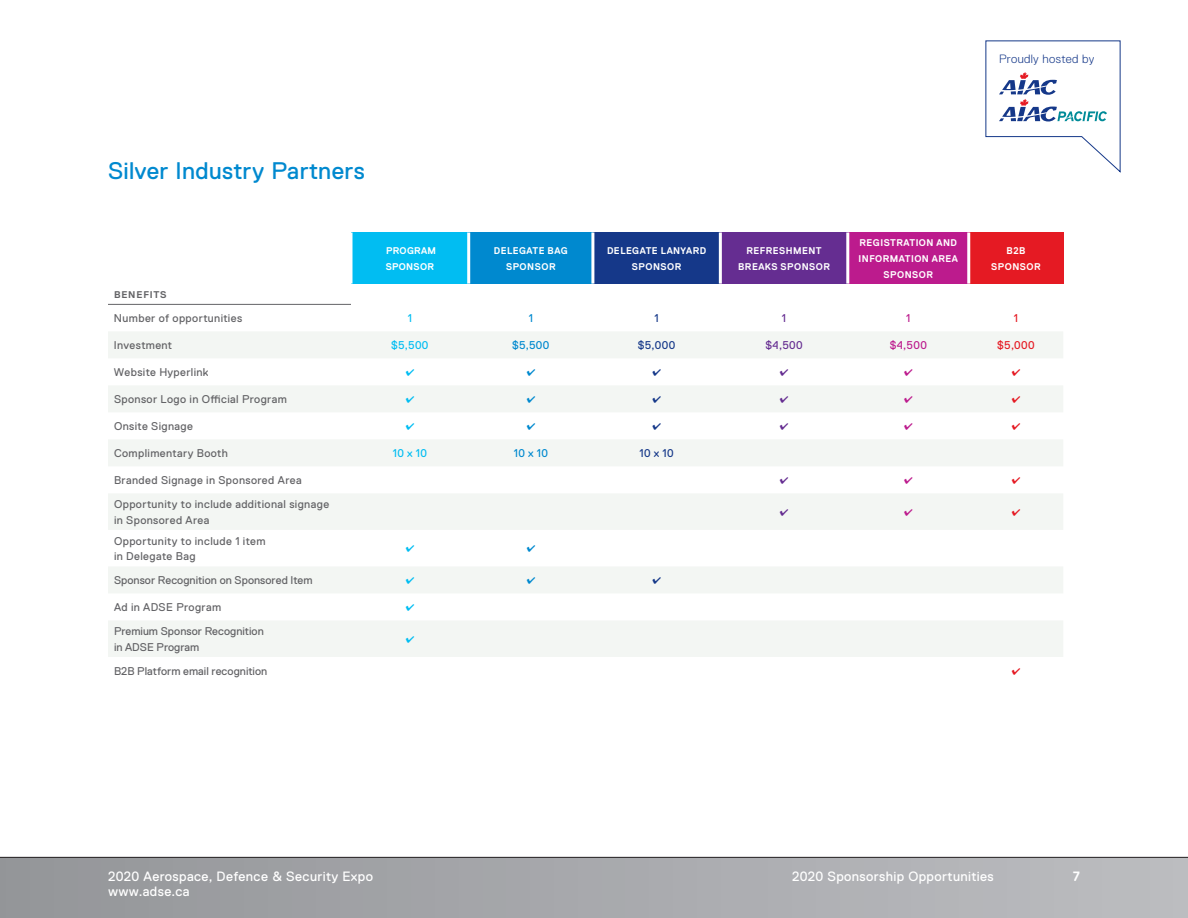
<style>
.page{position:relative;width:1188px;height:918px;background:#fff}
.page>*{position:absolute;margin:0;border:0;box-sizing:border-box;transform-origin:0 0}
.t1{font:24px "Replica Pro";letter-spacing:.015em;color:#0089cf}
.t2{font:13.5px/15px "Replica Pro";letter-spacing:.025em;color:#fff}
.t3{font:700 13.5px "Replica Pro";color:#fff}
.t4{font:300 12px "Replica Pro";letter-spacing:.03em;color:#153889}
.t5{font:11.25px/15.8px "Replica Pro";letter-spacing:.03em;color:#636366}
.t6{font:11.25px/15.8px "Replica Pro";letter-spacing:.005em;color:#636366}
.t7{font:11.25px "Replica Pro";letter-spacing:.03em;color:#01bdf2}
.t8{font:11.25px "Replica Pro";letter-spacing:.03em;color:#0089cf}
.t9{font:11.25px "Replica Pro";letter-spacing:.035em;color:#153889}
.t10{font:11.25px "Replica Pro";color:#652d91}
.t11{font:11.25px "Replica Pro";color:#bc1b8d}
.t12{font:11.25px "Replica Pro";color:#e51a23}
.t13{font:700 9.75px/15.8px "Replica Pro";letter-spacing:.05em;color:#fff;text-align:center;scale:.96 1}
.t14{font:700 9.75px/15.8px "Replica Pro";letter-spacing:.03em;color:#fff;scale:.96 1}
.t15{font:700 9.75px "Replica Pro";letter-spacing:.08em;color:#636366}
</style>
<div class="page">
<div style="left:351px;top:233px;width:118px;height:51px;background:#01bdf2"></div>
<div style="left:469px;top:233px;width:124px;height:51px;background:#0089cf"></div>
<div style="left:593px;top:233px;width:127px;height:51px;background:#153889"></div>
<div style="left:720px;top:233px;width:128px;height:51px;background:#652d91"></div>
<div style="left:848px;top:233px;width:121px;height:51px;background:#bc1b8d"></div>
<div style="left:969px;top:233px;width:94px;height:51px;background:#e51a23"></div>
<svg style="left:108px;top:332px;width:955px;height:325px;fill:#f3f6f3"></svg>
<hr style="left:350px;top:233px;width:2px;height:51px;background:#fff">
<hr style="left:467px;top:233px;width:3px;height:51px;background:#fff">
<hr style="left:591px;top:233px;width:3px;height:51px;background:#fff">
<hr style="left:719px;top:233px;width:3px;height:51px;background:#fff">
<hr style="left:846px;top:233px;width:3px;height:51px;background:#fff">
<hr style="left:967px;top:233px;width:3px;height:51px;background:#fff">
<hr style="left:108px;top:304px;width:243px;height:1px;background:#636366">
<svg style="left:985px;top:40px;width:136px;height:133px"></svg>
<div style="left:0;top:857px;width:1188px;height:61px;background:linear-gradient(to right,#949599,#bcbdc0)"></div>
<hr style="left:0;top:857px;width:1188px;height:1px;background:#231f20">
<svg style="left:406px;top:369px;width:8px;height:7px"></svg>
<svg style="left:527px;top:369px;width:8px;height:7px"></svg>
<svg style="left:406px;top:396px;width:8px;height:7px"></svg>
<svg style="left:527px;top:396px;width:8px;height:7px"></svg>
<svg style="left:406px;top:423px;width:8px;height:7px"></svg>
<svg style="left:527px;top:423px;width:8px;height:7px"></svg>
<svg style="left:650px;top:332px;width:15px;height:102px"></svg>
<svg style="left:776px;top:332px;width:16px;height:156px"></svg>
<svg style="left:896px;top:332px;width:25px;height:160px"></svg>
<svg style="left:1004px;top:332px;width:25px;height:160px"></svg>
<svg style="left:780px;top:509px;width:8px;height:7px"></svg>
<svg style="left:904px;top:509px;width:8px;height:7px"></svg>
<svg style="left:1012px;top:509px;width:8px;height:7px"></svg>
<svg style="left:406px;top:545px;width:8px;height:7px"></svg>
<svg style="left:527px;top:545px;width:8px;height:7px"></svg>
<svg style="left:406px;top:577px;width:8px;height:7px"></svg>
<svg style="left:527px;top:577px;width:8px;height:7px"></svg>
<svg style="left:653px;top:577px;width:8px;height:7px"></svg>
<svg style="left:406px;top:604px;width:8px;height:7px"></svg>
<svg style="left:406px;top:636px;width:8px;height:7px"></svg>
<svg style="left:1004px;top:588px;width:25px;height:69px"></svg>
<p class="t4" style="left:999px;top:53px;width:97px">Proudly hosted by</p>
<h1 class="t1" style="left:108px;top:157px;width:258px">Silver Industry Partners</h1>
<p class="t14" style="left:386px;top:243px;width:54px">PROGRAM<br>SPONSOR</p>
<p class="t13" style="left:494px;top:243px;width:78px">DELEGATE BAG<br>SPONSOR</p>
<p class="t13" style="left:607px;top:243px;width:105px">DELEGATE LANYARD<br>SPONSOR</p>
<p class="t13" style="left:738px;top:243px;width:97px">REFRESHMENT<br>BREAKS SPONSOR</p>
<p class="t13" style="left:859px;top:235px;width:105px">REGISTRATION AND<br>INFORMATION AREA<br>SPONSOR</p>
<p class="t13" style="left:991px;top:243px;width:53px">B2B<br>SPONSOR</p>
<p class="t15" style="left:114px;top:289px;width:54px">BENEFITS</p>
<p class="t5" style="left:114px;top:311px;width:130px">Number of opportunities</p>
<p class="t7" style="left:408px;top:312px;width:6px">1</p>
<p class="t8" style="left:529px;top:312px;width:6px">1</p>
<p class="t9" style="left:655px;top:312px;width:6px">1</p>
<p class="t10" style="left:782px;top:312px;width:6px">1</p>
<p class="t11" style="left:906px;top:312px;width:6px">1</p>
<p class="t12" style="left:1014px;top:312px;width:6px">1</p>
<p class="t5" style="left:114px;top:338px;width:60px">Investment</p>
<p class="t7" style="left:391px;top:339px;width:39px">$5,500</p>
<p class="t8" style="left:512px;top:339px;width:39px">$5,500</p>
<p class="t9" style="left:638px;top:339px;width:39px">$5,000</p>
<p class="t10" style="left:765px;top:339px;width:39px">$4,500</p>
<p class="t11" style="left:890px;top:339px;width:39px">$4,500</p>
<p class="t12" style="left:997px;top:339px;width:39px">$5,000</p>
<p class="t5" style="left:114px;top:365px;width:96px">Website Hyperlink</p>
<p class="t5" style="left:114px;top:392px;width:174px">Sponsor Logo in Official Program</p>
<p class="t5" style="left:114px;top:419px;width:81px">Onsite Signage</p>
<p class="t5" style="left:114px;top:446px;width:115px">Complimentary Booth</p>
<p class="t7" style="left:393px;top:447px;width:36px">10 x 10</p>
<p class="t8" style="left:514px;top:447px;width:36px">10 x 10</p>
<p class="t9" style="left:640px;top:447px;width:36px">10 x 10</p>
<p class="t5" style="left:114px;top:473px;width:189px">Branded Signage in Sponsored Area</p>
<p class="t5" style="left:114px;top:496px;width:217px">Opportunity to include additional signage in Sponsored Area</p>
<p class="t5" style="left:114px;top:533px;width:153px">Opportunity to include 1 item in Delegate Bag</p>
<p class="t6" style="left:114px;top:573px;width:200px">Sponsor Recognition on Sponsored Item</p>
<p class="t5" style="left:114px;top:600px;width:109px">Ad in ADSE Program</p>
<p class="t6" style="left:114px;top:624px;width:151px">Premium Sponsor Recognition in ADSE Program</p>
<p class="t6" style="left:114px;top:663px;width:155px">B2B Platform email recognition</p>
<p class="t2" style="left:108px;top:868px;width:267px">2020 Aerospace, Defence &amp; Security Expo www.adse.ca</p>
<p class="t2" style="left:792px;top:868px;width:203px">2020 Sponsorship Opportunities</p>
<p class="t3" style="left:1073px;top:868px;width:9px">7</p>
</div>
